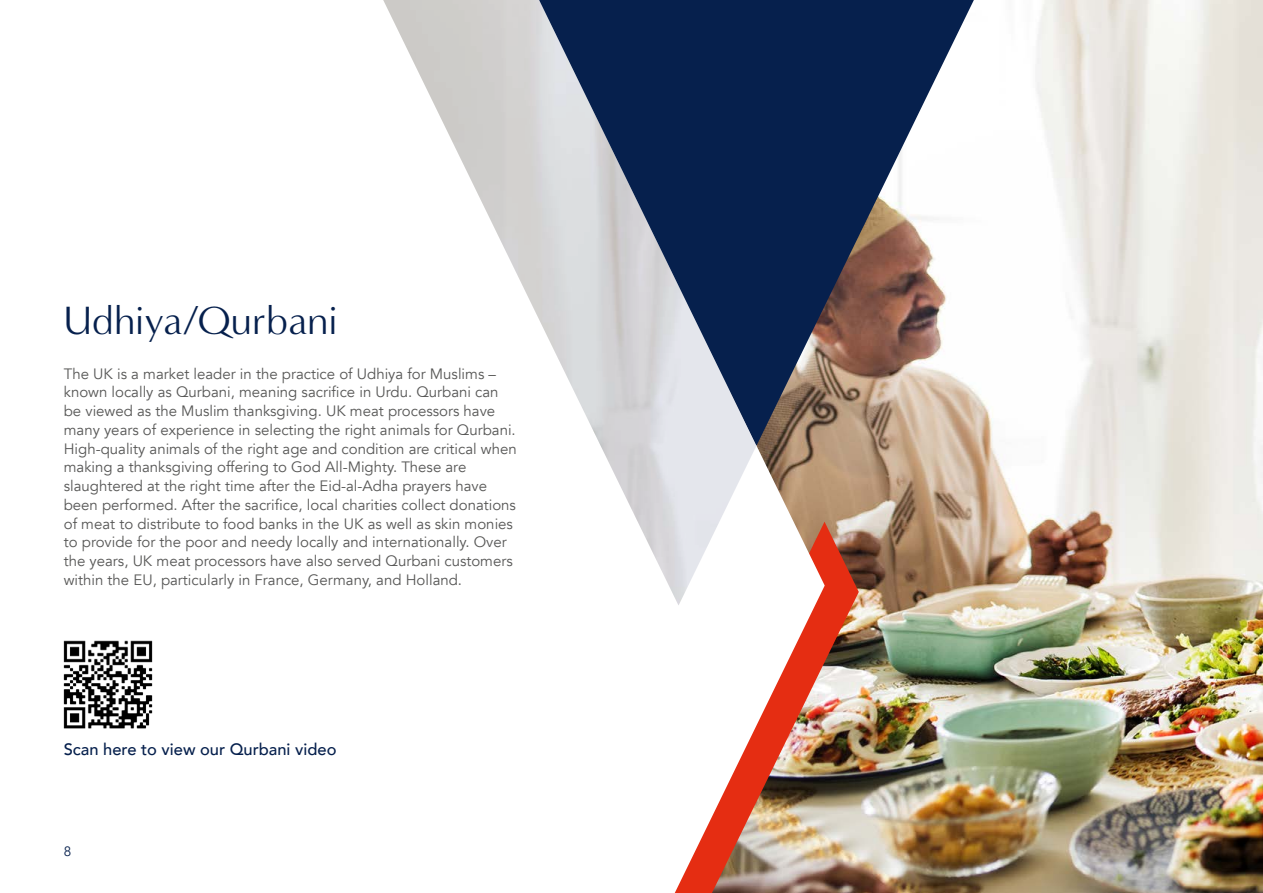
<style>
.page{position:relative;width:1263px;height:893px;background:#fff}
.page>*{position:absolute;margin:0;border:0;box-sizing:border-box;transform-origin:0 0}
.MAIN_HEADING__export{font:40.5px "Minerva Modern";color:#06204d}
.SUB_HEADING_2__expor{font:500 16.5px "Avenir";color:#06204d}
.MAIN_BODY__export{font:15px/18.8px "Avenir";color:#575756}
.PAGE_NUMBER__export{font:13.5px "Avenir";color:#06204d}
</style>
<div class="page">
<img style="left:825px;top:0;width:438px;height:893px">
<img style="left:825px;top:522px;width:34px;height:371px">
<img style="left:674px;top:446px;width:151px;height:447px">
<svg style="left:383px;top:0;width:373px;height:605px"></svg>
<img style="left:63px;top:640px;width:90px;height:89px">
<svg style="left:539px;top:0;width:435px;height:446px;background:#6b7387"></svg>
<p class="MAIN_HEADING__export" style="left:64px;top:298px;width:275px">Udhiya/Qurbani</p>
<p class="MAIN_BODY__export" style="left:64px;top:364px;width:454px">The UK is a market leader in the practice of Udhiya for Muslims – known locally as Qurbani, meaning sacrifice in Urdu. Qurbani can be viewed as the Muslim thanksgiving. UK meat processors have many years of experience in selecting the right animals for Qurbani.<br>High-quality animals of the right age and condition are critical when making a thanksgiving offering to God All-Mighty. These are slaughtered at the right time after the Eid-al-Adha prayers have been performed. After the sacrifice, local charities collect donations of meat to distribute to food banks in the UK as well as skin monies to provide for the poor and needy locally and internationally. Over the years, UK meat processors have also served Qurbani customers within the EU, particularly in France, Germany, and Holland.</p>
<p class="SUB_HEADING_2__expor" style="left:64px;top:735px;width:274px">Scan here to view our Qurbani video</p>
<p class="PAGE_NUMBER__export" style="left:64px;top:843px;width:9px">8</p>
</div>
